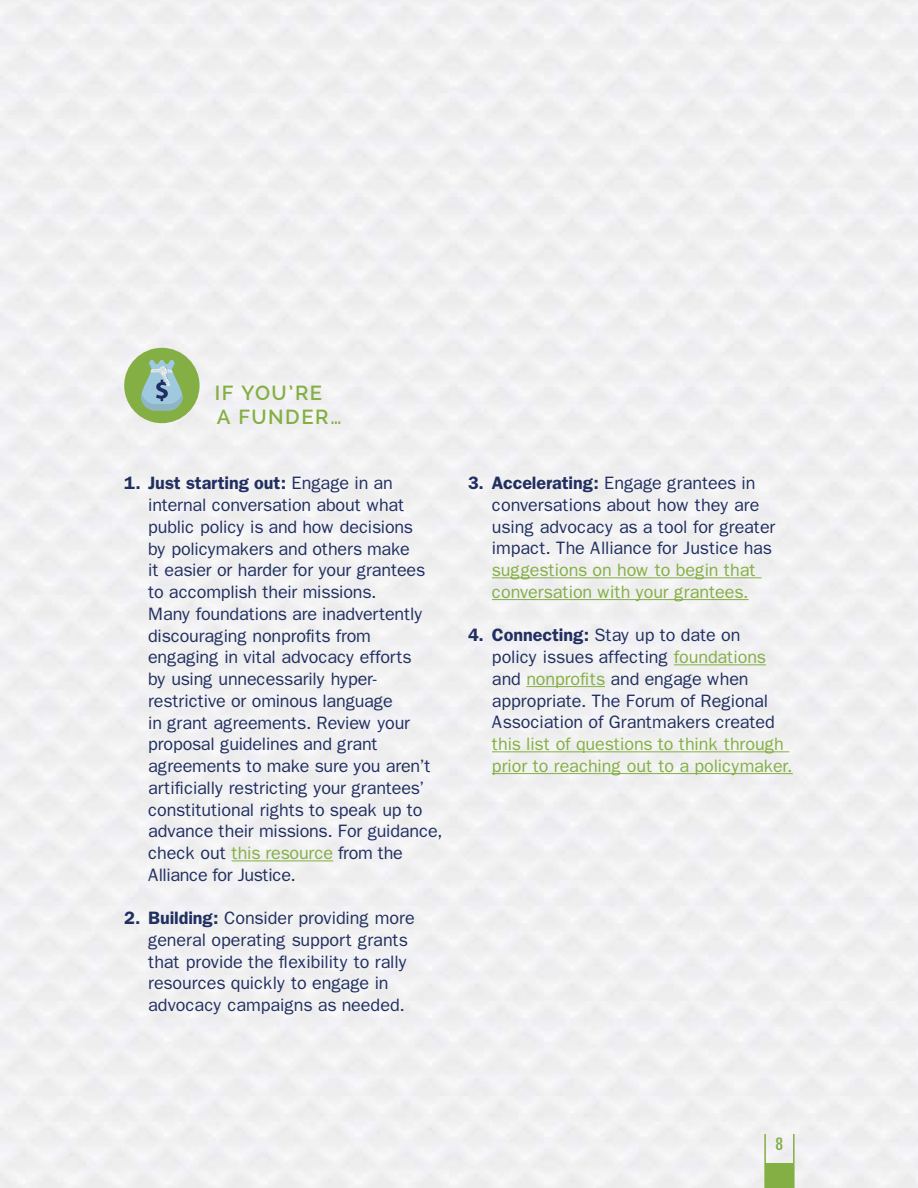
<style>
.page{position:relative;width:918px;height:1188px;background:#fff}
.page>*{position:absolute;margin:0;border:0;box-sizing:border-box;transform-origin:0 0}
.t1{font:600 20.25px/24.3px "Raleway";letter-spacing:.07em;color:#84af44}
.t2{font:18px/21.8px "Franklin Gothic";letter-spacing:-.015em;color:#212f61}
.t3{font:18px/21.8px "Franklin Gothic";letter-spacing:-.01em;color:#84af44}
.t4{font:15px "Fjalla One";color:#84af44}
.s1{font-weight:600}
.s2{color:#84af44}
</style>
<div class="page">
<hr style="left:232px;top:860px;width:101px;height:1px;background:#84af44">
<hr style="left:492px;top:577px;width:270px;height:1px;background:#84af44">
<hr style="left:492px;top:599px;width:257px;height:1px;background:#84af44">
<hr style="left:674px;top:664px;width:92px;height:1px;background:#84af44">
<hr style="left:526px;top:686px;width:79px;height:1px;background:#84af44">
<hr style="left:492px;top:751px;width:297px;height:1px;background:#84af44">
<hr style="left:492px;top:773px;width:301px;height:1px;background:#84af44">
<hr style="left:764px;top:1134px;width:2px;height:54px;background:#84af44">
<hr style="left:793px;top:1134px;width:2px;height:54px;background:#84af44">
<div style="left:765px;top:1163px;width:29px;height:25px;background:#84af44"></div>
<svg style="left:124px;top:348px;width:76px;height:75px;background:#a0c090"></svg>
<p class="t1" style="left:215px;top:381px;width:128px">IF YOU’RE<br>A FUNDER…</p>
<p class="t2" style="left:148px;top:472px;width:296px;text-indent:-24px"><span class="s1">1. Just starting out:</span> Engage in an internal conversation about what public policy is and how decisions<br>by policymakers and others make<br>it easier or harder for your grantees to accomplish their missions.<br>Many foundations are inadvertently discouraging nonprofits from engaging in vital advocacy efforts<br>by using unnecessarily hyper&shy;restrictive or ominous language<br>in grant agreements. Review your proposal guidelines and grant agreements to make sure you aren’t artificially restricting your grantees’ constitutional rights to speak up to advance their missions. For guidance, check out <span class="s2">this resource</span> from the Alliance for Justice.</p>
<p class="t2" style="left:148px;top:907px;width:268px;text-indent:-24px"><span class="s1">2. Building:</span> Consider providing more general operating support grants that provide the flexibility to rally resources quickly to engage in advocacy campaigns as needed.</p>
<p class="t2" style="left:492px;top:472px;width:285px;text-indent:-24px"><span class="s1">3. Accelerating:</span> Engage grantees in conversations about how they are using advocacy as a tool for greater impact. The Alliance for Justice has</p>
<p class="t3" style="left:492px;top:559px;width:266px">suggestions on how to begin that conversation with your grantees.</p>
<p class="t2" style="left:492px;top:624px;width:285px;text-indent:-24px"><span class="s1">4. Connecting:</span> Stay up to date on policy issues affecting <span class="s2">foundations </span>and <span class="s2">nonprofits</span> and engage when appropriate. The Forum of Regional Association of Grantmakers created</p>
<p class="t3" style="left:492px;top:733px;width:302px">this list of questions to think through prior to reaching out to a policymaker.</p>
<p class="t4" style="left:775px;top:1135px;width:9px">8</p>
</div>
